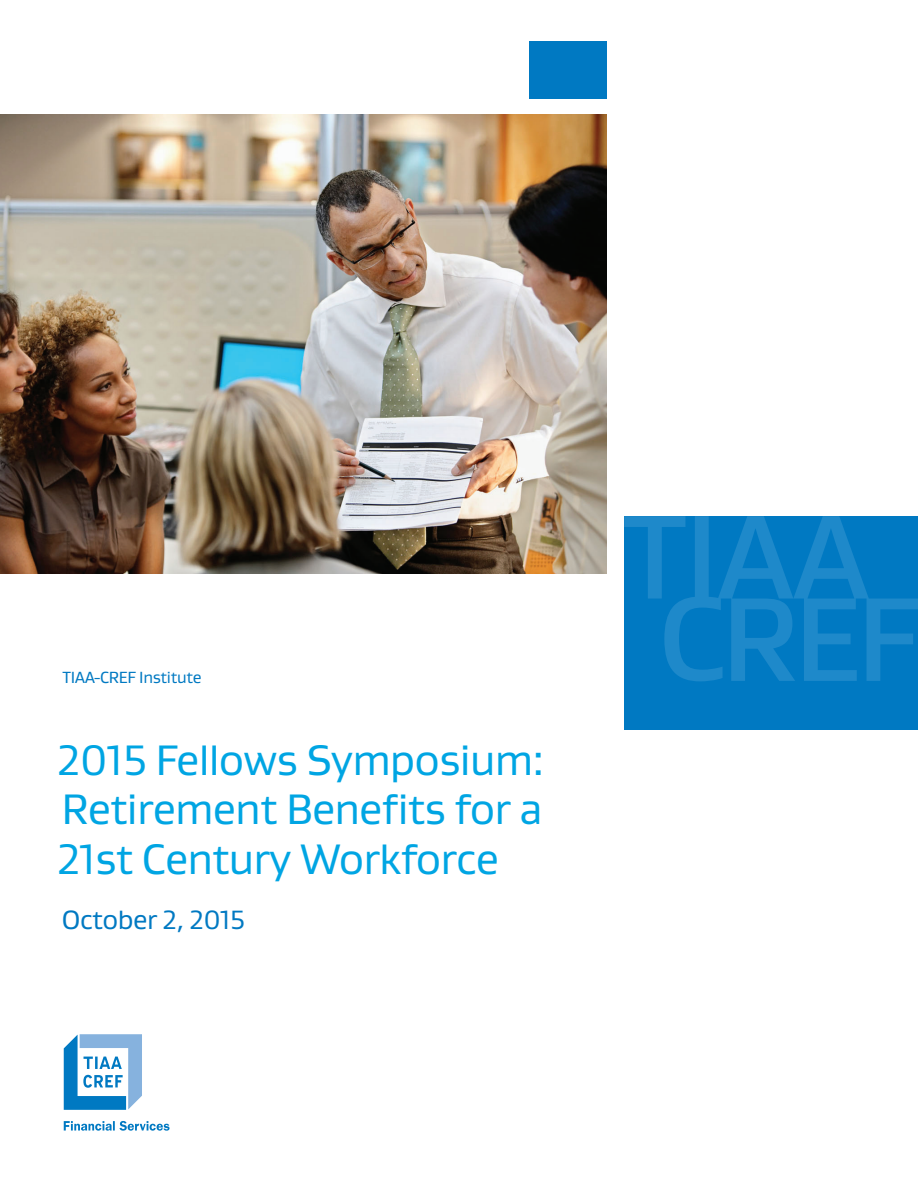
<style>
.page{position:relative;width:918px;height:1188px;background:#fff}
.page>*{position:absolute;margin:0;border:0;box-sizing:border-box;transform-origin:0 0}
.Document_Title{font:43.5px/49.5px "Gustan";letter-spacing:-.02em;color:#00a5e3;text-align:justify}
.Document_Subtitle{font:27px "Gustan";letter-spacing:-.02em;color:#0079c2}
.Document_Title-2{font:16.5px "Gustan";letter-spacing:-.02em;color:#0079c2}
</style>
<div class="page">
<div style="left:529px;top:41px;width:78px;height:57px;background:#0079c2"></div>
<div style="left:624px;top:516px;width:294px;height:213px;background:#0079c2"></div>
<svg style="left:624px;top:516px;width:294px;height:165px"></svg>
<svg style="left:63px;top:1034px;width:79px;height:76px"></svg>
<svg style="left:64px;top:1121px;width:106px;height:10px"></svg>
<img style="left:0;top:115px;width:607px;height:458px">
<p class="Document_Title-2" style="left:62px;top:667px;width:141px">TIAA-CREF Institute</p>
<p class="Document_Title" style="left:57px;top:734px;width:489px">2015 Fellows Symposium:<br>Retirement Benefits for a 21st Century Workforce</p>
<p class="Document_Subtitle" style="left:62px;top:902px;width:185px">October 2, 2015</p>
</div>
